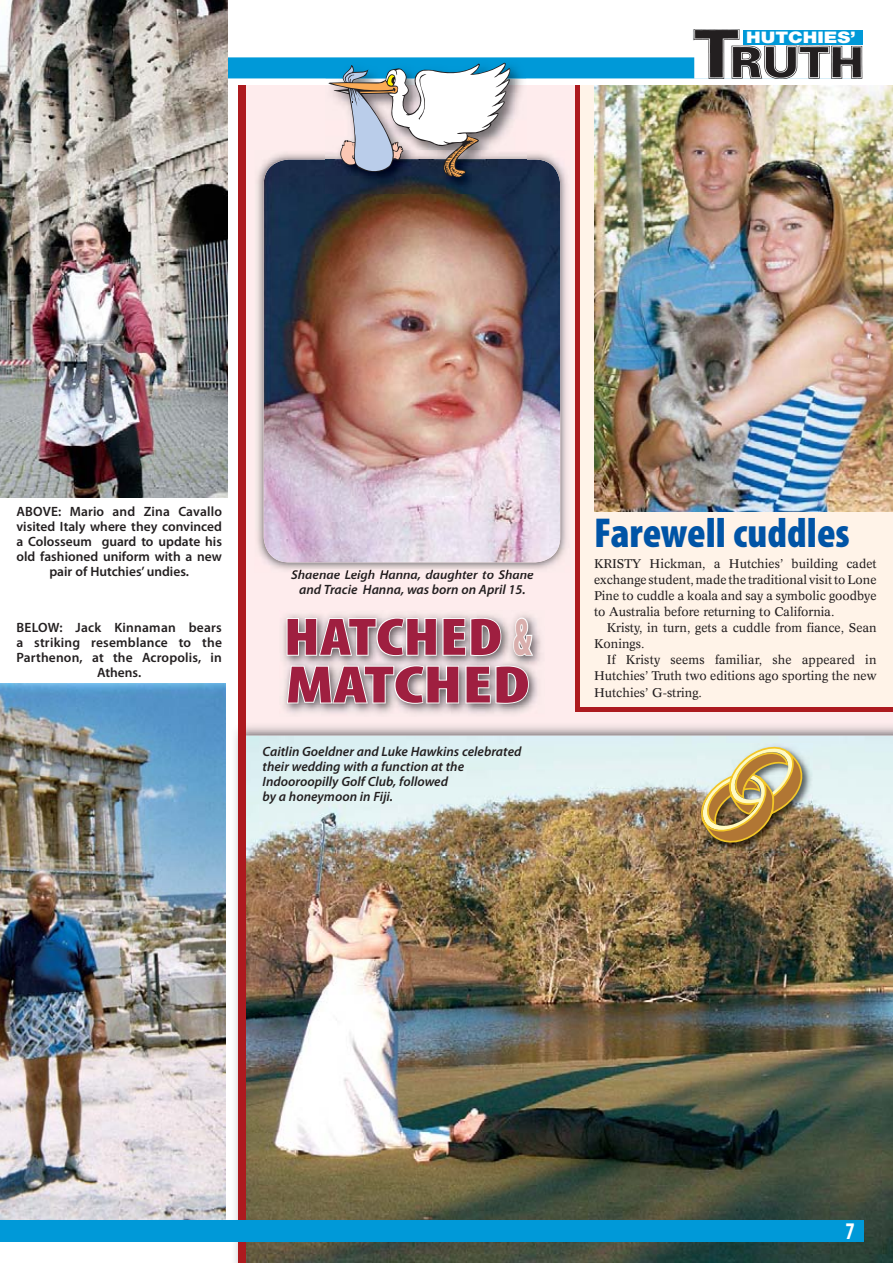
<style>
.page{position:relative;width:893px;height:1263px;background:#fff}
.page>*{position:absolute;margin:0;border:0;box-sizing:border-box;transform-origin:0 0}
.t1{font:900 condensed 53.1px/47.7px "Myriad Pro";color:#9f1f40;scale:1.27 1}
.t2{font:900 condensed 42px "Myriad Pro";color:#0054a6}
.t3{font:700 condensed 24px "Myriad Pro";color:#fff;scale:.9 1}
.t4{font:900 15.9px "Helvetica Neue";color:#fff;scale:1.2 1}
.t5{font:600 13.5px/15px "Myriad Pro";color:#231f20;text-align:center}
.t6{font:italic 600 13.5px/15px "Myriad Pro";color:#231f20;text-align:center}
.t7{font:12.3px/16px "Concorde";color:#231f20;text-align:justify}
.s1{color:#fff}
</style>
<div class="page">
<div style="left:242px;top:85px;width:651px;height:1135px;background:#feeced"></div>
<img style="left:245px;top:723px;width:648px;height:13px">
<img style="left:245px;top:736px;width:648px;height:527px">
<div style="left:238px;top:85px;width:7px;height:1178px;background:#ad1a1f"></div>
<div style="left:576px;top:85px;width:317px;height:625px;background:#fff3e8"></div>
<img style="left:594px;top:85px;width:299px;height:426px">
<img style="left:0;top:683px;width:225px;height:537px">
<div style="left:0;top:1220px;width:38px;height:22px;background:#0099d8"></div>
<div style="left:30px;top:57px;width:831px;height:21px;background:#0099d8"></div>
<img style="left:694px;top:30px;width:169px;height:49px">
<div style="left:743px;top:30px;width:119px;height:14px;background:#0099d8"></div>
<div style="left:30px;top:1220px;width:833px;height:22px;background:#0099d8"></div>
<img style="left:0;top:0;width:227px;height:497px">
<img style="left:698px;top:743px;width:114px;height:109px">
<img style="left:693px;top:740px;width:111px;height:104px">
<img style="left:282px;top:614px;width:259px;height:100px">
<img style="left:256px;top:153px;width:311px;height:417px">
<img style="left:431px;top:570px;width:78px;height:2px">
<img style="left:292px;top:570px;width:97px;height:2px">
<img style="left:264px;top:159px;width:296px;height:403px;border-radius:26px">
<img style="left:325px;top:62px;width:201px;height:132px">
<svg style="left:328px;top:63px;width:182px;height:115px"></svg>
<div style="left:575px;top:85px;width:5px;height:626px;background:#ad1a1f"></div>
<div style="left:575px;top:707px;width:318px;height:5px;background:#ad1a1f"></div>
<p class="t4" style="left:746px;top:31px;width:93px">HUTCHIES’</p>
<p class="t5" style="left:16px;top:505px;width:207px">ABOVE: Mario and Zina Cavallo visited Italy where they convinced a Colosseum guard to update his old fashioned uniform with a new pair of Hutchies’ undies.</p>
<p class="t5" style="left:16px;top:621px;width:207px">BELOW: Jack Kinnaman bears a striking resemblance to the<br>Parthenon, at the Acropolis, in<br>Athens.</p>
<p class="t6" style="left:291px;top:569px;width:244px">Shaenae Leigh Hanna, daughter to Shane and Tracie Hanna, was born on April 15.</p>
<h1 class="t1" style="left:284px;top:618px;width:197px"><span class="s1">H</span>ATCHED <span class="s1">&amp;<br>M</span>ATCHED</h1>
<p class="t6" style="left:263px;top:745px;width:260px;text-align:left">Caitlin Goeldner and Luke Hawkins celebrated their wedding with a function at the Indooroopilly Golf Club, followed<br>by a honeymoon in Fiji.</p>
<h2 class="t2" style="left:594px;top:518px;width:257px">Farewell cuddles</h2>
<p class="t7" style="left:594px;top:556px;width:284px">KRISTY Hickman, a Hutchies’ building cadet exchange student, made the traditional visit to Lone Pine to cuddle a koala and say a symbolic goodbye to Australia before returning to California.</p>
<p class="t7" style="left:594px;top:621px;width:284px;text-indent:13px">Kristy, in turn, gets a cuddle from fiance, Sean<br>Konings.</p>
<p class="t7" style="left:594px;top:653px;width:284px;text-indent:13px">If Kristy seems familiar, she appeared in Hutchies’ Truth two editions ago sporting the new Hutchies’ G-string.</p>
<h3 class="t3" style="left:845px;top:1222px;width:12px">7</h3>
</div>
